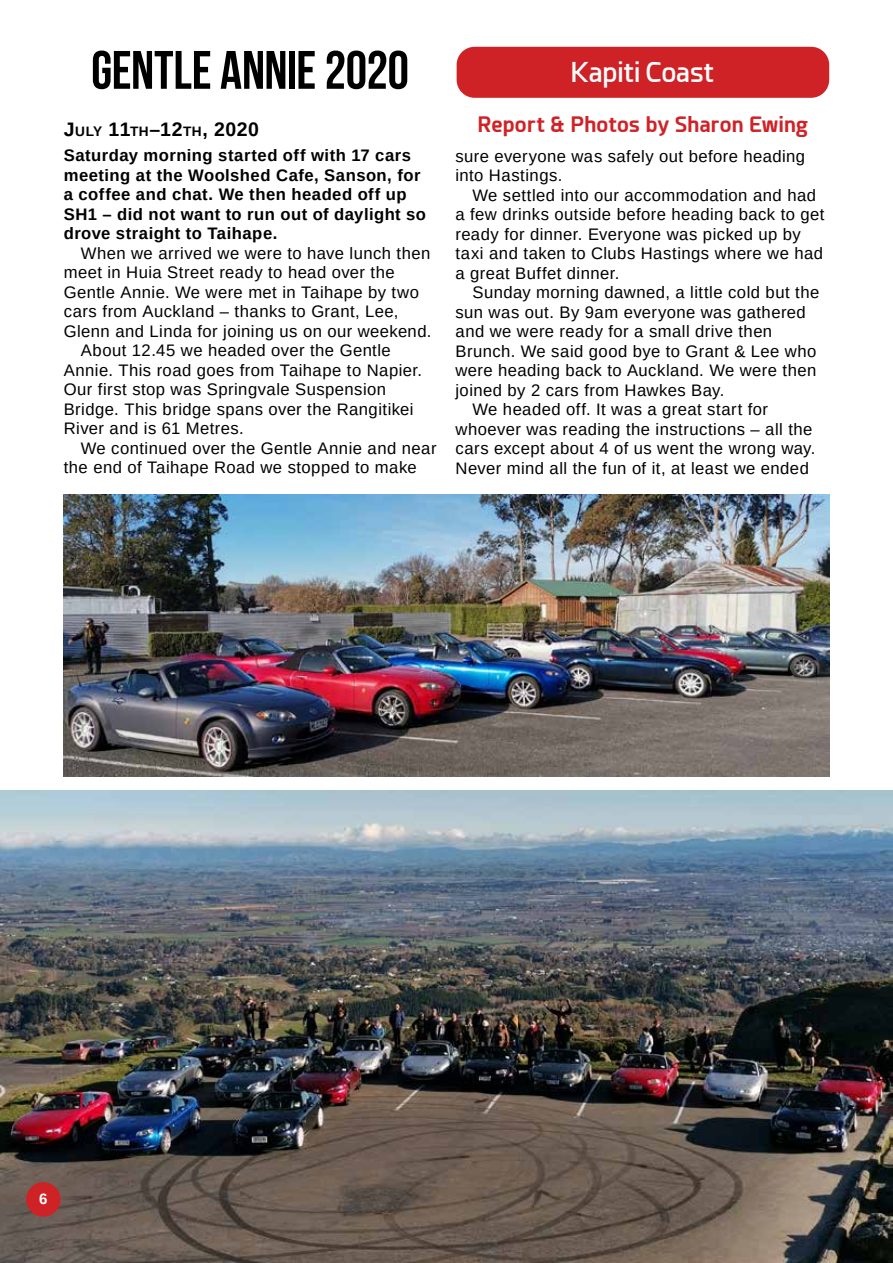
<style>
.page{position:relative;width:893px;height:1263px;background:#fff}
.page>*{position:absolute;margin:0;border:0;box-sizing:border-box;transform-origin:0 0}
.t1{font:700 54px "Bebas Neue";letter-spacing:-.005em;color:#000}
.t2{font:600 27px "Esphimere";letter-spacing:-.01em;color:#fff}
.t3{font:700 21px "Esphimere";letter-spacing:.01em;color:#cf2227}
.t4{font:700 19.5px "Arimo";letter-spacing:.025em;color:#000}
.t5{font:16.65px/19.5px "Arimo";letter-spacing:.025em;color:#000}
.t6{font:700 16.65px/19.5px "Arimo";letter-spacing:.03em;color:#000}
.t7{font:700 15px "Arimo";color:#fff}
.s1{font-size:13.65px}
</style>
<div class="page">
<img style="left:0;top:791px;width:892px;height:472px">
<div style="left:457px;top:47px;width:372px;height:51px;background:#cf2227;border-radius:18px"></div>
<div style="left:26px;top:1182px;width:35px;height:34px;background:#cf2227;border-radius:50%"></div>
<img style="left:64px;top:495px;width:765px;height:281px">
<h1 class="t1" style="left:91px;top:40px;width:319px">GENTLE ANNIE 2020</h1>
<p class="t4" style="left:64px;top:116px;width:197px">J<span class="s1">uly</span> 11<span class="s1">th</span>–12<span class="s1">th</span>, 2020</p>
<p class="t6" style="left:64px;top:146px;width:364px">Saturday morning started off with 17 cars meeting at the Woolshed Cafe, Sanson, for a coffee and chat. We then headed off up SH1 – did not want to run out of daylight so drove straight to Taihape.</p>
<p class="t5" style="left:81px;top:244px;width:351px">When we arrived we were to have lunch then</p>
<p class="t5" style="left:64px;top:263px;width:332px">meet in Huia Street ready to head over the</p>
<p class="t5" style="left:64px;top:283px;width:357px">Gentle Annie. We were met in Taihape by two</p>
<p class="t5" style="left:64px;top:302px;width:336px">cars from Auckland – thanks to Grant, Lee,</p>
<p class="t5" style="left:64px;top:322px;width:369px">Glenn and Linda for joining us on our weekend.</p>
<p class="t5" style="left:81px;top:341px;width:312px">About 12.45 we headed over the Gentle</p>
<p class="t5" style="left:64px;top:361px;width:360px">Annie. This road goes from Taihape to Napier.</p>
<p class="t5" style="left:64px;top:380px;width:324px">Our first stop was Springvale Suspension</p>
<p class="t5" style="left:64px;top:399px;width:351px">Bridge. This bridge spans over the Rangitikei</p>
<p class="t5" style="left:64px;top:419px;width:182px">River and is 61 Metres.</p>
<p class="t5" style="left:81px;top:438px;width:357px">We continued over the Gentle Annie and near</p>
<p class="t5" style="left:64px;top:458px;width:354px">the end of Taihape Road we stopped to make</p>
<h2 class="t2" style="left:571px;top:56px;width:145px">Kapiti Coast</h2>
<p class="t3" style="left:478px;top:112px;width:332px">Report &amp; Photos by Sharon Ewing</p>
<p class="t5" style="left:455px;top:146px;width:351px">sure everyone was safely out before heading into Hastings.</p>
<p class="t5" style="left:455px;top:185px;width:370px;text-indent:17px">We settled into our accommodation and had a few drinks outside before heading back to get ready for dinner. Everyone was picked up by taxi and taken to Clubs Hastings where we had a great Buffet dinner.</p>
<p class="t5" style="left:472px;top:283px;width:348px">Sunday morning dawned, a little cold but the</p>
<p class="t5" style="left:455px;top:302px;width:352px">sun was out. By 9am everyone was gathered</p>
<p class="t5" style="left:455px;top:322px;width:318px">and we were ready for a small drive then</p>
<p class="t5" style="left:455px;top:341px;width:362px">Brunch. We said good bye to Grant &amp; Lee who</p>
<p class="t5" style="left:455px;top:361px;width:362px">were heading back to Auckland. We were then</p>
<p class="t5" style="left:455px;top:380px;width:271px">joined by 2 cars from Hawkes Bay.</p>
<p class="t5" style="left:472px;top:400px;width:297px">We headed off. It was a great start for</p>
<p class="t5" style="left:455px;top:419px;width:359px">whoever was reading the instructions – all the</p>
<p class="t5" style="left:455px;top:439px;width:362px">cars except about 4 of us went the wrong way.</p>
<p class="t5" style="left:455px;top:458px;width:355px">Never mind all the fun of it, at least we ended</p>
<p class="t7" style="left:39px;top:1188px;width:10px">6</p>
</div>
